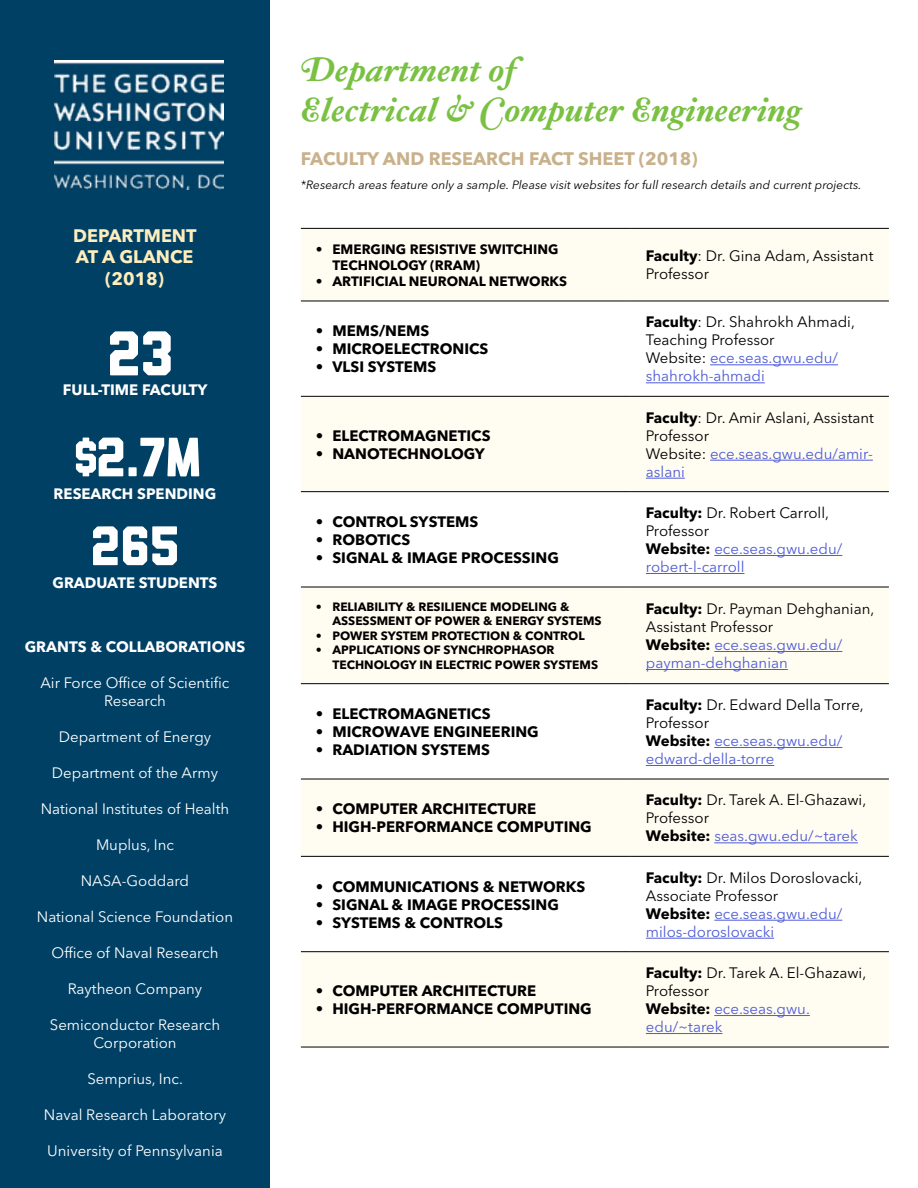
<style>
.page{position:relative;width:918px;height:1188px;background:#fff}
.page>*{position:absolute;margin:0;border:0;box-sizing:border-box;transform-origin:0 0}
.t1{font:63px "GW Liberated";color:#fff}
.t2{font:55.5px "GW Liberated";color:#fff}
.t3{font:italic 700 33.75px/40.5px "Hoefler Txt";color:#7ac143}
.t4{font:700 18px "Avenir Next LT Pro";color:#c8b18b}
.t5{font:700 18px/21.6px "Avenir Next LT Pro";color:#feb;text-align:center}
.t6{font:15px/18px "Avenir Next LT Pro";color:#000}
.t7{font:700 15px "Avenir Next LT Pro";color:#000}
.t8{font:15px/18px "Avenir Next LT Pro";color:#fff;text-align:center}
.t9{font:15px/18px "Avenir Next LT Pro";color:#4f5cd6}
.t10{font:700 15px "Avenir Next LT Pro";color:#fff}
.t11{font:700 13.5px/16.2px "Avenir Next LT Pro";color:#000}
.t12{font:700 12px/14.4px "Avenir Next LT Pro";color:#000}
.t13{font:italic 12px "Avenir Next LT Pro";color:#000}
.s1{font-weight:700}
.s2{color:#4f5cd6}
.s3{font-weight:700;color:#000}
.s4{color:#000}
</style>
<div class="page">
<div style="left:0;top:0;width:270px;height:1188px;background:#004065"></div>
<img style="left:54px;top:60px;width:170px;height:129px">
<div style="left:301px;top:229px;width:588px;height:818px;background:#fffcf1"></div>
<svg style="left:301px;top:302px;width:588px;height:649px"></svg>
<hr style="left:301px;top:228px;width:330px;height:1px;background:#000">
<hr style="left:631px;top:228px;width:258px;height:1px;background:#000">
<hr style="left:301px;top:301px;width:330px;height:1px;background:#000">
<hr style="left:631px;top:301px;width:258px;height:1px;background:#000">
<hr style="left:301px;top:396px;width:330px;height:1px;background:#000">
<hr style="left:631px;top:396px;width:258px;height:1px;background:#000">
<hr style="left:301px;top:491px;width:330px;height:1px;background:#000">
<hr style="left:631px;top:491px;width:258px;height:1px;background:#000">
<hr style="left:301px;top:587px;width:330px;height:1px;background:#000">
<hr style="left:631px;top:587px;width:258px;height:1px;background:#000">
<hr style="left:301px;top:683px;width:330px;height:1px;background:#000">
<hr style="left:631px;top:683px;width:258px;height:1px;background:#000">
<hr style="left:301px;top:779px;width:330px;height:1px;background:#000">
<hr style="left:631px;top:779px;width:258px;height:1px;background:#000">
<hr style="left:301px;top:856px;width:330px;height:1px;background:#000">
<hr style="left:631px;top:856px;width:258px;height:1px;background:#000">
<hr style="left:301px;top:951px;width:330px;height:1px;background:#000">
<hr style="left:631px;top:951px;width:258px;height:1px;background:#000">
<hr style="left:301px;top:1047px;width:330px;height:1px;background:#000">
<hr style="left:631px;top:1047px;width:258px;height:1px;background:#000">
<hr style="left:710px;top:364px;width:128px;height:1px;background:#4f5cd6">
<hr style="left:646px;top:382px;width:119px;height:1px;background:#4f5cd6">
<hr style="left:710px;top:460px;width:163px;height:1px;background:#4f5cd6">
<hr style="left:646px;top:478px;width:39px;height:1px;background:#4f5cd6">
<hr style="left:714px;top:555px;width:128px;height:1px;background:#4f5cd6">
<hr style="left:646px;top:573px;width:98px;height:1px;background:#4f5cd6">
<hr style="left:714px;top:651px;width:128px;height:1px;background:#4f5cd6">
<hr style="left:646px;top:669px;width:142px;height:1px;background:#4f5cd6">
<hr style="left:714px;top:747px;width:128px;height:1px;background:#4f5cd6">
<hr style="left:646px;top:765px;width:128px;height:1px;background:#4f5cd6">
<hr style="left:714px;top:842px;width:144px;height:1px;background:#4f5cd6">
<hr style="left:714px;top:920px;width:128px;height:1px;background:#4f5cd6">
<hr style="left:646px;top:938px;width:128px;height:1px;background:#4f5cd6">
<hr style="left:714px;top:1015px;width:96px;height:1px;background:#4f5cd6">
<hr style="left:646px;top:1033px;width:76px;height:1px;background:#4f5cd6">
<p class="t5" style="left:73px;top:224px;width:125px">DEPARTMENT<br>AT A GLANCE (2018)</p>
<h1 class="t1" style="left:107px;top:331px;width:68px">23</h1>
<p class="t10" style="left:63px;top:380px;width:146px">FULL-TIME FACULTY</p>
<h2 class="t2" style="left:68px;top:437px;width:135px">$2.7M</h2>
<p class="t10" style="left:54px;top:485px;width:164px">RESEARCH SPENDING</p>
<h2 class="t2" style="left:91px;top:526px;width:90px">265</h2>
<p class="t10" style="left:52px;top:574px;width:167px">GRADUATE STUDENTS</p>
<p class="t10" style="left:25px;top:637px;width:222px">GRANTS &amp; COLLABORATIONS</p>
<p class="t8" style="left:40px;top:674px;width:190px">Air Force Office of Scientific<br>Research</p>
<p class="t8" style="left:59px;top:728px;width:154px">Department of Energy</p>
<p class="t8" style="left:52px;top:764px;width:168px">Department of the Army</p>
<p class="t8" style="left:41px;top:800px;width:190px">National Institutes of Health</p>
<p class="t8" style="left:96px;top:836px;width:79px">Muplus, Inc</p>
<p class="t8" style="left:81px;top:872px;width:110px">NASA-Goddard</p>
<p class="t8" style="left:37px;top:908px;width:198px">National Science Foundation</p>
<p class="t8" style="left:52px;top:944px;width:168px">Office of Naval Research</p>
<p class="t8" style="left:68px;top:980px;width:136px">Raytheon Company</p>
<p class="t8" style="left:50px;top:1016px;width:172px">Semiconductor Research<br>Corporation</p>
<p class="t8" style="left:87px;top:1070px;width:97px">Semprius, Inc.</p>
<p class="t8" style="left:44px;top:1106px;width:184px">Naval Research Laboratory</p>
<p class="t8" style="left:47px;top:1142px;width:177px">University of Pennsylvania</p>
<h3 class="t3" style="left:301px;top:49px;width:503px">Department of<br>Electrical &amp; Computer Engineering</h3>
<p class="t4" style="left:301px;top:148px;width:398px">FACULTY AND RESEARCH FACT SHEET (2018)</p>
<p class="t13" style="left:301px;top:178px;width:562px">*Research areas feature only a sample. Please visit websites for full research details and current projects.</p>
<p class="t11" style="left:332px;top:241px;width:228px;text-indent:-16px">• EMERGING RESISTIVE SWITCHING<br>TECHNOLOGY (RRAM)</p>
<p class="t11" style="left:316px;top:273px;width:253px">• ARTIFICIAL NEURONAL NETWORKS</p>
<p class="t7" style="left:316px;top:322px;width:115px">• MEMS/NEMS</p>
<p class="t7" style="left:316px;top:340px;width:174px">• MICROELECTRONICS</p>
<p class="t7" style="left:316px;top:358px;width:122px">• VLSI SYSTEMS</p>
<p class="t7" style="left:316px;top:426px;width:176px">• ELECTROMAGNETICS</p>
<p class="t7" style="left:316px;top:444px;width:170px">• NANOTECHNOLOGY</p>
<p class="t7" style="left:316px;top:513px;width:164px">• CONTROL SYSTEMS</p>
<p class="t7" style="left:316px;top:531px;width:96px">• ROBOTICS</p>
<p class="t7" style="left:316px;top:549px;width:245px">• SIGNAL &amp; IMAGE PROCESSING</p>
<p class="t12" style="left:332px;top:600px;width:271px;text-indent:-16px">• RELIABILITY &amp; RESILIENCE MODELING &amp;<br>ASSESSMENT OF POWER &amp; ENERGY SYSTEMS</p>
<p class="t12" style="left:316px;top:628px;width:270px">• POWER SYSTEM PROTECTION &amp; CONTROL</p>
<p class="t12" style="left:332px;top:643px;width:267px;text-indent:-16px">• APPLICATIONS OF SYNCHROPHASOR<br>TECHNOLOGY IN ELECTRIC POWER SYSTEMS</p>
<p class="t7" style="left:316px;top:705px;width:176px">• ELECTROMAGNETICS</p>
<p class="t7" style="left:316px;top:723px;width:224px">• MICROWAVE ENGINEERING</p>
<p class="t7" style="left:316px;top:741px;width:175px">• RADIATION SYSTEMS</p>
<p class="t7" style="left:316px;top:800px;width:222px">• COMPUTER ARCHITECTURE</p>
<p class="t7" style="left:316px;top:818px;width:277px">• HIGH-PERFORMANCE COMPUTING</p>
<p class="t7" style="left:316px;top:877px;width:271px">• COMMUNICATIONS &amp; NETWORKS</p>
<p class="t7" style="left:316px;top:895px;width:245px">• SIGNAL &amp; IMAGE PROCESSING</p>
<p class="t7" style="left:316px;top:913px;width:189px">• SYSTEMS &amp; CONTROLS</p>
<p class="t7" style="left:316px;top:982px;width:222px">• COMPUTER ARCHITECTURE</p>
<p class="t7" style="left:316px;top:1000px;width:277px">• HIGH-PERFORMANCE COMPUTING</p>
<p class="t6" style="left:646px;top:247px;width:229px"><span class="s1">Faculty</span>: Dr. Gina Adam, Assistant<br>Professor</p>
<p class="t6" style="left:646px;top:313px;width:211px"><span class="s1">Faculty</span>: Dr. Shahrokh Ahmadi,<br>Teaching Professor<br>Website: <span class="s2">ece.seas.gwu.edu/ shahrokh-ahmadi</span></p>
<p class="t6" style="left:646px;top:408px;width:229px"><span class="s1">Faculty</span>: Dr. Amir Aslani, Assistant<br>Professor<br>Website: <span class="s2">ece.seas.gwu.edu/amir&shy;aslani</span></p>
<p class="t9" style="left:646px;top:504px;width:198px"><span class="s3">Faculty:</span> <span class="s4">Dr. Robert Carroll,<br>Professor<br></span><span class="s3">Website:</span> ece.seas.gwu.edu/ robert-l-carroll</p>
<p class="t6" style="left:646px;top:600px;width:230px"><span class="s1">Faculty:</span> Dr. Payman Dehghanian,<br>Assistant Professor<br><span class="s1">Website:</span> <span class="s2">ece.seas.gwu.edu/ payman-dehghanian</span></p>
<p class="t9" style="left:646px;top:696px;width:219px"><span class="s3">Faculty:</span> <span class="s4">Dr. Edward Della Torre,<br>Professor<br></span><span class="s3">Website:</span> ece.seas.gwu.edu/ edward-della-torre</p>
<p class="t6" style="left:646px;top:791px;width:222px"><span class="s1">Faculty:</span> Dr. Tarek A. El-Ghazawi,<br>Professor<br><span class="s1">Website:</span> <span class="s2">seas.gwu.edu/~tarek</span></p>
<p class="t6" style="left:646px;top:868px;width:218px"><span class="s1">Faculty:</span> Dr. Milos Doroslovacki,<br>Associate Professor<br><span class="s1">Website:</span> <span class="s2">ece.seas.gwu.edu/ milos-doroslovacki</span></p>
<p class="t6" style="left:646px;top:964px;width:222px"><span class="s1">Faculty:</span> Dr. Tarek A. El-Ghazawi,<br>Professor<br><span class="s1">Website:</span> <span class="s2">ece.seas.gwu. edu/~tarek</span></p>
</div>
